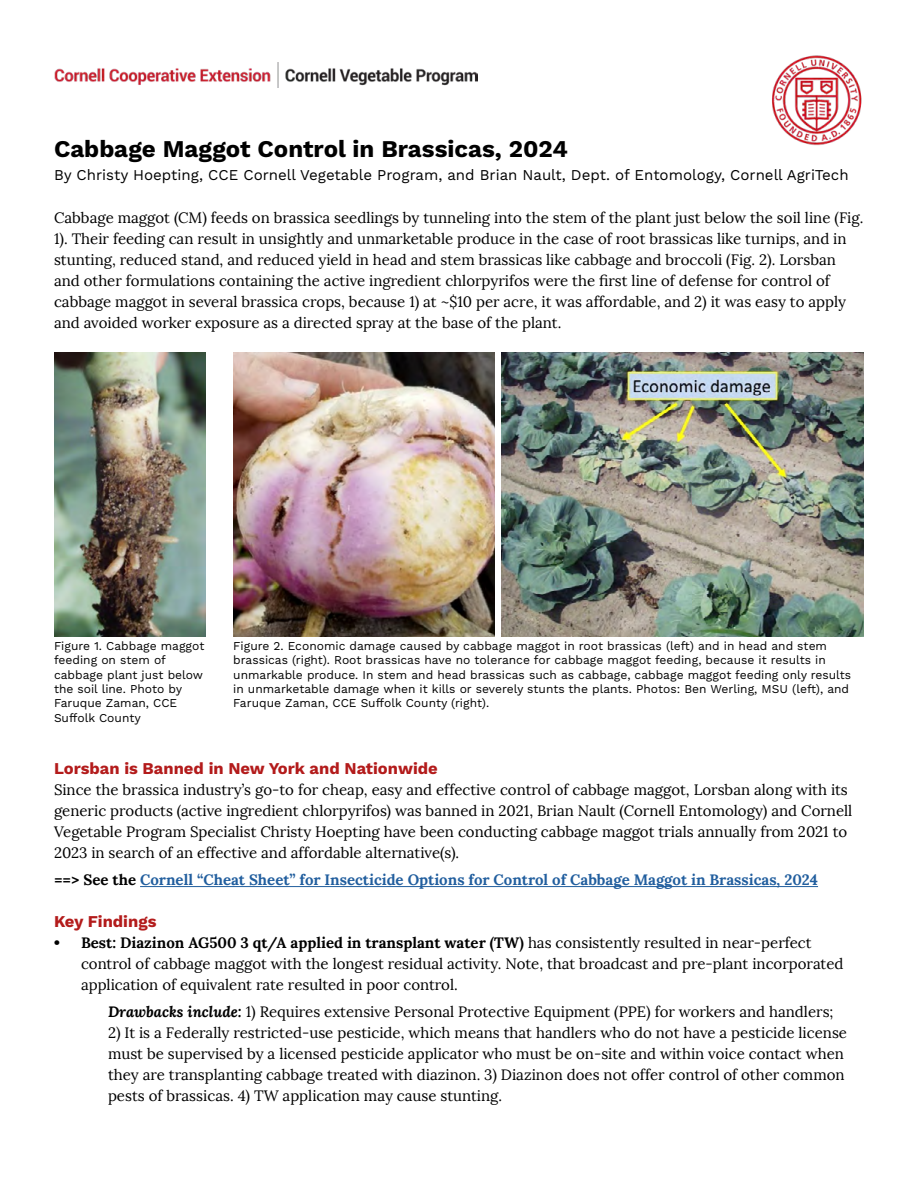
<style>
.page{position:relative;width:918px;height:1188px;background:#fff}
.page>*{position:absolute;margin:0;border:0;box-sizing:border-box;transform-origin:0 0}
.Heading_1{font:700 24px "Work Sans";color:#000}
.Heading_3{font:700 16.5px "Work Sans";color:#b31b1b}
.Body_Paragraph{font:15px/21px "Lora";color:#000}
.Heading_2{font:15px "Work Sans";color:#000}
.Body_Paragraph-2{font:700 15px "Lora";color:#215e9e}
.t1{font:12px/14.4px "Work Sans";color:#000}
.s1{color:#000}
.s2{font-weight:700}
.s3{font-weight:700;font-style:italic}
</style>
<div class="page">
<img style="left:54px;top:62px;width:424px;height:26px">
<img style="left:772px;top:55px;width:90px;height:91px">
<img style="left:54px;top:352px;width:151px;height:285px">
<img style="left:233px;top:352px;width:262px;height:285px">
<img style="left:502px;top:352px;width:362px;height:285px">
<hr style="left:140px;top:886px;width:678px;height:1px;background:#215e9e">
<h1 class="Heading_1" style="left:54px;top:135px;width:516px">Cabbage Maggot Control in Brassicas, 2024</h1>
<h2 class="Heading_2" style="left:54px;top:166px;width:796px">By Christy Hoepting, CCE Cornell Vegetable Program, and Brian Nault, Dept. of Entomology, Cornell AgriTech</h2>
<p class="Body_Paragraph" style="left:54px;top:207px;width:811px">Cabbage maggot (CM) feeds on brassica seedlings by tunneling into the stem of the plant just below the soil line (Fig.<br>1). Their feeding can result in unsightly and unmarketable produce in the case of root brassicas like turnips, and in stunting, reduced stand, and reduced yield in head and stem brassicas like cabbage and broccoli (Fig. 2). Lorsban and other formulations containing the active ingredient chlorpyrifos were the first line of defense for control of cabbage maggot in several brassica crops, because 1) at ~$10 per acre, it was affordable, and 2) it was easy to apply and avoided worker exposure as a directed spray at the base of the plant.</p>
<p class="t1" style="left:54px;top:639px;width:152px">Figure 1. Cabbage maggot feeding on stem of cabbage plant just below the soil line. Photo by<br>Faruque Zaman, CCE<br>Suffolk County</p>
<p class="t1" style="left:233px;top:639px;width:619px">Figure 2. Economic damage caused by cabbage maggot in root brassicas (left) and in head and stem brassicas (right). Root brassicas have no tolerance for cabbage maggot feeding, because it results in unmarkable produce. In stem and head brassicas such as cabbage, cabbage maggot feeding only results in unmarketable damage when it kills or severely stunts the plants. Photos: Ben Werling, MSU (left), and Faruque Zaman, CCE Suffolk County (right).</p>
<h3 class="Heading_3" style="left:54px;top:759px;width:385px">Lorsban is Banned in New York and Nationwide</h3>
<p class="Body_Paragraph" style="left:54px;top:779px;width:800px">Since the brassica industry’s go-to for cheap, easy and effective control of cabbage maggot, Lorsban along with its generic products (active ingredient chlorpyrifos) was banned in 2021, Brian Nault (Cornell Entomology) and Cornell Vegetable Program Specialist Christy Hoepting have been conducting cabbage maggot trials annually from 2021 to 2023 in search of an effective and affordable alternative(s).</p>
<p class="Body_Paragraph-2" style="left:54px;top:870px;width:766px"><span class="s1">==&gt; See the</span> Cornell “Cheat Sheet” for Insecticide Options for Control of Cabbage Maggot in Brassicas, 2024</p>
<h3 class="Heading_3" style="left:54px;top:912px;width:104px">Key Findings</h3>
<p class="Body_Paragraph" style="left:81px;top:932px;width:764px;text-indent:-27px"><span class="s2">• Best: Diazinon AG500 3 qt/A applied in transplant water (TW)</span> has consistently resulted in near-perfect control of cabbage maggot with the longest residual activity. Note, that broadcast and pre-plant incorporated application of equivalent rate resulted in poor control.</p>
<p class="Body_Paragraph" style="left:108px;top:1002px;width:727px"><span class="s3">Drawbacks include:</span> 1) Requires extensive Personal Protective Equipment (PPE) for workers and handlers;</p>
<p class="Body_Paragraph" style="left:108px;top:1023px;width:741px">2) It is a Federally restricted-use pesticide, which means that handlers who do not have a pesticide license must be supervised by a licensed pesticide applicator who must be on-site and within voice contact when they are transplanting cabbage treated with diazinon. 3) Diazinon does not offer control of other common pests of brassicas. 4) TW application may cause stunting.</p>
</div>
